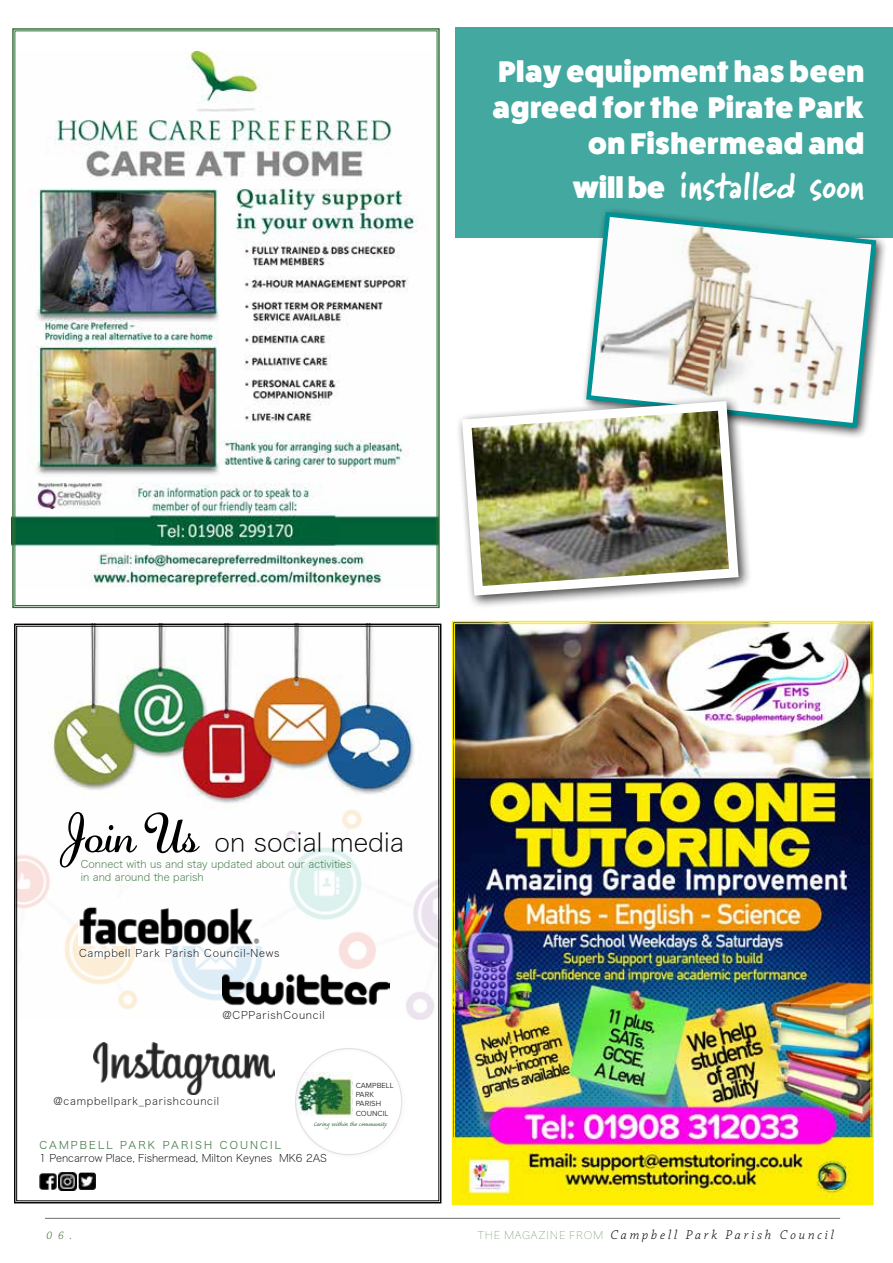
<style>
.page{position:relative;width:893px;height:1263px;background:#fff}
.page>*{position:absolute;margin:0;border:0;box-sizing:border-box;transform-origin:0 0}
.t1{font:900 36px "Marydale";color:#fff}
.t2{font:800 30px/36px "Fat Frank";letter-spacing:.02em;color:#fff;text-align:right}
.t3{font:25.65px "Hiragino Sans W1";color:#000}
.t4{font:italic 300 13.5px "Chaparral Pro";letter-spacing:.21em;color:#000}
.t5{font:italic 300 11.55px "Chaparral Pro";color:#3a632c}
.t6{font:10.5px "Hiragino Sans W1";letter-spacing:.07em;color:#000}
.t7{font:10.5px/12.6px "Hiragino Sans W1";color:#306d36}
.t8{font:10.5px "Hiragino Sans W1";color:#000}
.t9{font:10.5px "Hiragino Sans W2";letter-spacing:.2em;color:#306d36}
.t10{font:7.65px/9.1px "Proxima Nova";color:#3c3c3b}
.t11{font:7.65px "Caflisch Script Pro";color:#306d36}
.s1{font-family:"Fat Frank";font-weight:800;font-size:30px}
.s2{font-family:"Adage Script JF";font-size:51.45px}
.s3{font-family:"Hiragino Sans W0";font-weight:400;font-style:normal;font-size:10.5px;color:#3a632c}
</style>
<div class="page">
<div style="left:455px;top:28px;width:438px;height:210px;background:#42a8a0"></div>
<hr style="left:45px;top:1218px;width:795px;height:1px;background:#706f6f">
<img style="left:12px;top:28px;width:428px;height:581px">
<img style="left:451px;top:620px;width:423px;height:586px">
<div style="left:581px;top:207px;width:307px;height:233px;background:#000;opacity:.75"></div>
<svg style="left:584px;top:209px;width:295px;height:221px"></svg>
<div style="left:456px;top:395px;width:296px;height:214px;background:#000;opacity:.75"></div>
<img style="left:457px;top:396px;width:286px;height:204px">
<svg style="left:14px;top:623px;width:428px;height:581px"></svg>
<h2 class="t2" style="left:493px;top:54px;width:373px">Play equipment has been agreed for the Pirate Park on Fishermead and</h2>
<h1 class="t1" style="left:573px;top:164px;width:293px"><span class="s1">will be</span> installed soon</h1>
<h3 class="t3" style="left:61px;top:820px;width:345px"><span class="s2">Join Us</span> on social media</h3>
<p class="t7" style="left:81px;top:857px;width:272px">Connect with us and stay updated about our activities in and around the parish</p>
<p class="t6" style="left:79px;top:944px;width:202px">Campbell Park Parish Council-News</p>
<p class="t6" style="left:222px;top:1005px;width:104px">@CPParishCouncil</p>
<p class="t6" style="left:54px;top:1092px;width:167px">@campbellpark_parishcouncil</p>
<p class="t10" style="left:356px;top:1081px;width:39px">CAMPBELL<br>PARK<br>PARISH<br>COUNCIL</p>
<p class="t11" style="left:313px;top:1121px;width:75px">Caring within the community</p>
<p class="t9" style="left:39px;top:1136px;width:243px">CAMPBELL PARK PARISH COUNCIL</p>
<p class="t8" style="left:39px;top:1149px;width:289px">1 Pencarrow Place, Fishermead, Milton Keynes MK6 2AS</p>
<p class="t5" style="left:47px;top:1229px;width:27px">06.</p>
<p class="t4" style="left:477px;top:1227px;width:358px"><span class="s3">THE MAGAZINE FROM</span> Campbell Park Parish Council</p>
</div>
